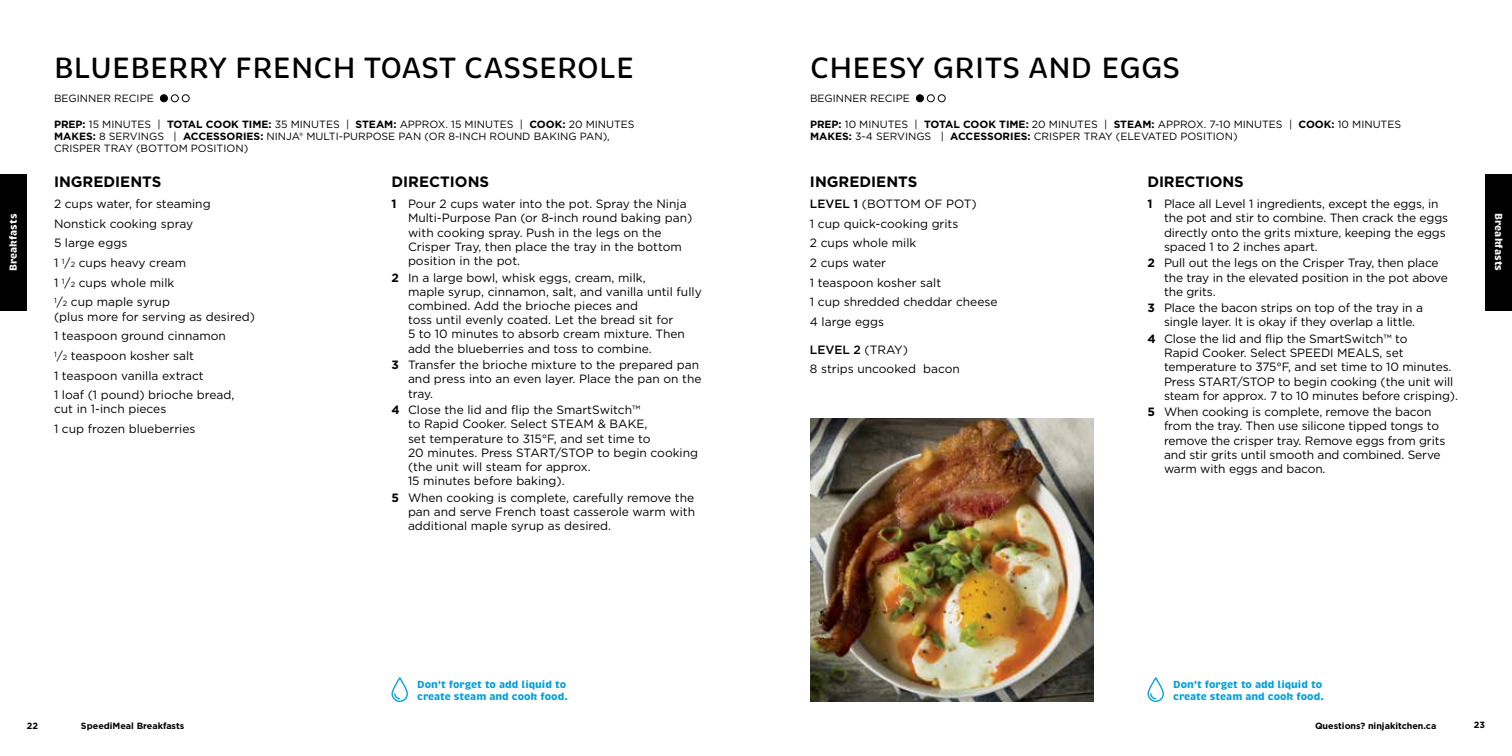
<style>
.page{position:relative;width:1512px;height:756px;background:#fff}
.page>*{position:absolute;margin:0;border:0;box-sizing:border-box;transform-origin:0 0}
.t1{font:500 30px "Brevia";letter-spacing:.005em;color:#000}
.t2{font:700 15px "Gotham";color:#000}
.t3{font:12px/14.2px "Gotham";color:#000}
.t4{font:10.5px/12px "Gotham";color:#000}
.t5{font:700 10.5px/12px "Brevia";color:#009fdb}
.t6{font:700 10.5px "Brevia";color:#fff}
.t7{font:700 9px "Gotham";color:#000}
.s1{font-weight:700}
.s2{font-size:7.5px}
.s3{font-weight:500}
</style>
<div class="page">
<div style="left:160px;top:95px;width:7px;height:7px;background:#000;border-radius:50%"></div>
<div style="left:160px;top:94px;width:8px;height:8px;border:1px solid #000;border-radius:50%"></div>
<div style="left:171px;top:94px;width:8px;height:8px;border:1px solid #000;border-radius:50%"></div>
<div style="left:182px;top:94px;width:8px;height:8px;border:1px solid #000;border-radius:50%"></div>
<div style="left:916px;top:95px;width:7px;height:7px;background:#000;border-radius:50%"></div>
<div style="left:916px;top:94px;width:8px;height:8px;border:1px solid #000;border-radius:50%"></div>
<div style="left:927px;top:94px;width:8px;height:8px;border:1px solid #000;border-radius:50%"></div>
<div style="left:938px;top:94px;width:8px;height:8px;border:1px solid #000;border-radius:50%"></div>
<img style="left:810px;top:418px;width:284px;height:284px">
<div style="left:1485px;top:174px;width:27px;height:136px;background:#000"></div>
<div style="left:0;top:174px;width:27px;height:136px;background:#000"></div>
<svg style="left:1147px;top:678px;width:17px;height:24px"></svg>
<svg style="left:391px;top:678px;width:17px;height:24px"></svg>
<p class="t6" style="left:7px;top:271px;width:59px;rotate:-90deg">Breakfasts</p>
<h1 class="t1" style="left:54px;top:49px;width:582px">BLUEBERRY FRENCH TOAST CASSEROLE</h1>
<p class="t4" style="left:54px;top:92px;width:101px">BEGINNER RECIPE</p>
<p class="t4" style="left:54px;top:118px;width:582px"><span class="s1">PREP:</span> 15 MINUTES | <span class="s1">TOTAL COOK TIME:</span> 35 MINUTES | <span class="s1">STEAM:</span> APPROX. 15 MINUTES | <span class="s1">COOK:</span> 20 MINUTES<br><span class="s1">MAKES:</span> 8 SERVINGS | <span class="s1">ACCESSORIES:</span> NINJA® MULTI-PURPOSE PAN (OR 8-INCH ROUND BAKING PAN),<br>CRISPER TRAY (BOTTOM POSITION)</p>
<p class="t2" style="left:54px;top:172px;width:109px">INGREDIENTS</p>
<p class="t3" style="left:54px;top:194px;width:158px;line-height:19.6px">2 cups water, for steaming<br>Nonstick cooking spray<br>5 large eggs<br>1 <sup>1</sup>/<span class="s2">2</span> cups heavy cream<br>1 <sup>1</sup>/<span class="s2">2</span> cups whole milk<br><sup>1</sup>/<span class="s2">2</span> cup maple syrup</p>
<p class="t3" style="left:54px;top:306px;width:202px;line-height:19.6px">(plus more for serving as desired)<br>1 teaspoon ground cinnamon<br><sup>1</sup>/<span class="s2">2</span> teaspoon kosher salt<br>1 teaspoon vanilla extract<br>1 loaf (1 pound) brioche bread,</p>
<p class="t3" style="left:54px;top:399px;width:143px;line-height:19.6px">cut in 1-inch pieces<br>1 cup frozen blueberries</p>
<p class="t2" style="left:392px;top:172px;width:99px">DIRECTIONS</p>
<p class="t3" style="left:408px;top:197px;width:286px;text-indent:-16px"><span class="s1">1</span> Pour 2 cups water into the pot. Spray the Ninja Multi-Purpose Pan (or 8-inch round baking pan) with cooking spray. Push in the legs on the Crisper Tray, then place the tray in the bottom position in the pot.</p>
<p class="t3" style="left:408px;top:270px;width:295px;text-indent:-16px"><span class="s1">2</span> In a large bowl, whisk eggs, cream, milk,<br>maple syrup, cinnamon, salt, and vanilla until fully combined. Add the brioche pieces and<br>toss until evenly coated. Let the bread sit for<br>5 to 10 minutes to absorb cream mixture. Then add the blueberries and toss to combine.</p>
<p class="t3" style="left:408px;top:358px;width:295px;text-indent:-16px"><span class="s1">3</span> Transfer the brioche mixture to the prepared pan and press into an even layer. Place the pan on the tray.</p>
<p class="t3" style="left:408px;top:402px;width:292px;text-indent:-16px"><span class="s1">4</span> Close the lid and flip the SmartSwitch™<br>to Rapid Cooker. Select STEAM &amp; BAKE,<br>set temperature to 315°F, and set time to<br>20 minutes. Press START/STOP to begin cooking (the unit will steam for approx.<br>15 minutes before baking).</p>
<p class="t3" style="left:408px;top:490px;width:289px;text-align:justify;text-indent:-16px"><span class="s1">5</span> When cooking is complete, carefully remove the pan and serve French toast casserole warm with additional maple syrup as desired.</p>
<h1 class="t1" style="left:810px;top:49px;width:372px">CHEESY GRITS AND EGGS</h1>
<p class="t4" style="left:810px;top:92px;width:101px">BEGINNER RECIPE</p>
<p class="t4" style="left:810px;top:118px;width:593px"><span class="s1">PREP:</span> 10 MINUTES | <span class="s1">TOTAL COOK TIME:</span> 20 MINUTES | <span class="s1">STEAM:</span> APPROX. 7-10 MINUTES | <span class="s1">COOK:</span> 10 MINUTES<br><span class="s1">MAKES:</span> 3-4 SERVINGS | <span class="s1">ACCESSORIES:</span> CRISPER TRAY (ELEVATED POSITION)</p>
<p class="t2" style="left:810px;top:172px;width:109px">INGREDIENTS</p>
<p class="t3" style="left:810px;top:194px;width:189px;line-height:19.6px"><span class="s3">LEVEL 1</span> (BOTTOM OF POT)<br>1 cup quick-cooking grits<br>2 cups whole milk<br>2 cups water<br>1 teaspoon kosher salt<br>1 cup shredded cheddar cheese<br>4 large eggs</p>
<p class="t3" style="left:810px;top:339px;width:151px;line-height:19.6px"><span class="s3">LEVEL 2</span> (TRAY)<br>8 strips uncooked bacon</p>
<p class="t2" style="left:1148px;top:172px;width:98px">DIRECTIONS</p>
<p class="t3" style="left:1164px;top:197px;width:286px;text-indent:-16px"><span class="s1">1</span> Place all Level 1 ingredients, except the eggs, in the pot and stir to combine. Then crack the eggs directly onto the grits mixture, keeping the eggs spaced 1 to 2 inches apart.</p>
<p class="t3" style="left:1164px;top:256px;width:285px;text-indent:-16px"><span class="s1">2</span> Pull out the legs on the Crisper Tray, then place the tray in the elevated position in the pot above the grits.</p>
<p class="t3" style="left:1164px;top:301px;width:260px;text-indent:-16px"><span class="s1">3</span> Place the bacon strips on top of the tray in a single layer. It is okay if they overlap a little.</p>
<p class="t3" style="left:1164px;top:331px;width:295px;text-indent:-16px"><span class="s1">4</span> Close the lid and flip the SmartSwitch™ to<br>Rapid Cooker. Select SPEEDI MEALS, set temperature to 375°F, and set time to 10 minutes.<br>Press START/STOP to begin cooking (the unit will steam for approx. 7 to 10 minutes before crisping).</p>
<p class="t3" style="left:1164px;top:405px;width:283px;text-indent:-16px"><span class="s1">5</span> When cooking is complete, remove the bacon from the tray. Then use silicone tipped tongs to remove the crisper tray. Remove eggs from grits and stir grits until smooth and combined. Serve warm with eggs and bacon.</p>
<p class="t6" style="left:1505px;top:213px;width:59px;rotate:90deg">Breakfasts</p>
<p class="t5" style="left:417px;top:678px;width:152px">Don't forget to add liquid to create steam and cook food.</p>
<p class="t5" style="left:1173px;top:678px;width:152px">Don't forget to add liquid to create steam and cook food.</p>
<p class="t7" style="left:27px;top:720px;width:13px">22</p>
<p class="t7" style="left:81px;top:720px;width:105px">SpeediMeal Breakfasts</p>
<p class="t7" style="left:1315px;top:720px;width:123px">Questions? ninjakitchen.ca</p>
<p class="t7" style="left:1474px;top:719px;width:13px">23</p>
</div>
